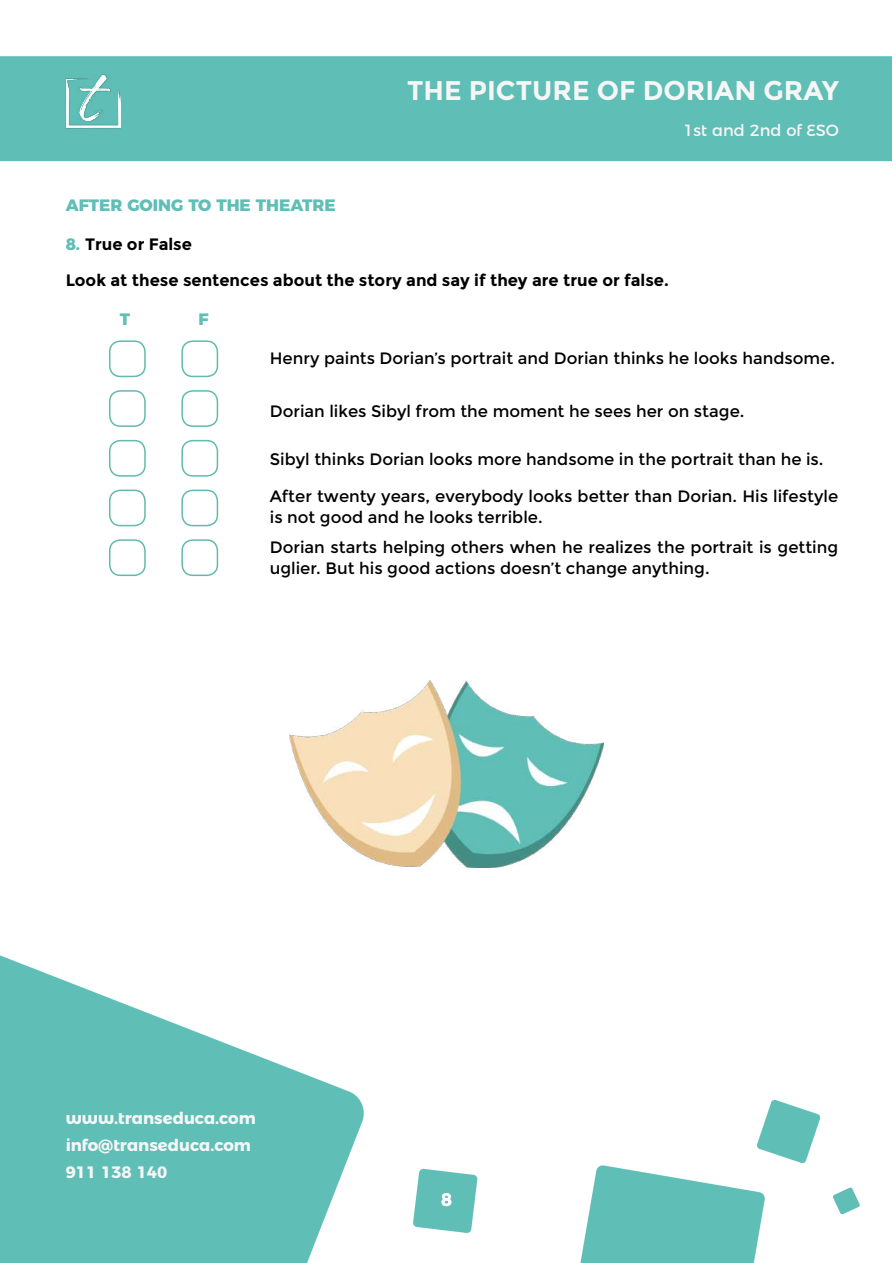
<style>
.page{position:relative;width:893px;height:1263px;background:#fff}
.page>*{position:absolute;margin:0;border:0;box-sizing:border-box;transform-origin:0 0}
.t1{font:700 27px "Montserrat";color:#f6f6f6}
.t2{font:700 18px "Montserrat";color:#fff}
.t3{font:16.5px/21px "Montserrat";color:#000}
.t4{font:700 16.5px/36px "Montserrat";color:#000}
.t5{font:700 16.5px/27px "Montserrat Alternates";color:#f6f6f6}
.t6{font:800 16.5px "Montserrat";color:#5fbeb6}
.t7{font:16.2px "Montserrat Alternates";color:#f6f6f6}
.s1{font-weight:800;color:#5fbeb6}
</style>
<div class="page">
<img style="left:0;top:56px;width:892px;height:1207px">
<img style="left:66px;top:74px;width:55px;height:66px">
<div style="left:110px;top:341px;width:35px;height:35px;background:#fff;border-radius:11px"></div>
<div style="left:109px;top:340px;width:37px;height:37px;border:2px solid #62b9af;border-radius:11px"></div>
<div style="left:182px;top:341px;width:35px;height:35px;background:#fff;border-radius:11px"></div>
<div style="left:181px;top:340px;width:37px;height:37px;border:2px solid #62b9af;border-radius:11px"></div>
<div style="left:110px;top:391px;width:35px;height:35px;background:#fff;border-radius:11px"></div>
<div style="left:109px;top:390px;width:37px;height:37px;border:2px solid #62b9af;border-radius:11px"></div>
<div style="left:182px;top:391px;width:35px;height:35px;background:#fff;border-radius:11px"></div>
<div style="left:181px;top:390px;width:37px;height:37px;border:2px solid #62b9af;border-radius:11px"></div>
<div style="left:110px;top:441px;width:35px;height:35px;background:#fff;border-radius:11px"></div>
<div style="left:109px;top:440px;width:37px;height:37px;border:2px solid #62b9af;border-radius:11px"></div>
<div style="left:182px;top:441px;width:35px;height:35px;background:#fff;border-radius:11px"></div>
<div style="left:181px;top:440px;width:37px;height:37px;border:2px solid #62b9af;border-radius:11px"></div>
<div style="left:110px;top:490px;width:35px;height:36px;background:#fff;border-radius:11px"></div>
<div style="left:109px;top:490px;width:37px;height:36px;border:2px solid #62b9af;border-radius:11px"></div>
<div style="left:182px;top:490px;width:35px;height:36px;background:#fff;border-radius:11px"></div>
<div style="left:181px;top:490px;width:37px;height:36px;border:2px solid #62b9af;border-radius:11px"></div>
<div style="left:110px;top:540px;width:35px;height:35px;background:#fff;border-radius:11px"></div>
<div style="left:109px;top:539px;width:37px;height:37px;border:2px solid #62b9af;border-radius:11px"></div>
<div style="left:182px;top:540px;width:35px;height:35px;background:#fff;border-radius:11px"></div>
<div style="left:181px;top:539px;width:37px;height:37px;border:2px solid #62b9af;border-radius:11px"></div>
<img style="left:289px;top:681px;width:315px;height:186px">
<h1 class="t1" style="left:407px;top:75px;width:433px">THE PICTURE OF DORIAN GRAY</h1>
<p class="t7" style="left:684px;top:118px;width:157px">1st and 2nd of ESO</p>
<p class="t6" style="left:66px;top:192px;width:271px">AFTER GOING TO THE THEATRE</p>
<p class="t4" style="left:66px;top:226px;width:605px"><span class="s1">8.</span> True or False<br>Look at these sentences about the story and say if they are true or false.</p>
<p class="t6" style="left:120px;top:306px;width:12px">T</p>
<p class="t6" style="left:198px;top:306px;width:12px">F</p>
<p class="t3" style="left:270px;top:348px;width:567px">Henry paints Dorian’s portrait and Dorian thinks he looks handsome.</p>
<p class="t3" style="left:270px;top:401px;width:476px">Dorian likes Sibyl from the moment he sees her on stage.</p>
<p class="t3" style="left:270px;top:449px;width:555px">Sibyl thinks Dorian looks more handsome in the portrait than he is.</p>
<p class="t3" style="left:270px;top:486px;width:570px">After twenty years, everybody looks better than Dorian. His lifestyle is not good and he looks terrible.</p>
<p class="t3" style="left:270px;top:537px;width:570px">Dorian starts helping others when he realizes the portrait is getting uglier. But his good actions doesn’t change anything.</p>
<p class="t5" style="left:66px;top:1103px;width:192px">www.transeduca.com info@transeduca.com<br>911 138 140</p>
<p class="t2" style="left:441px;top:1189px;width:13px">8</p>
</div>
